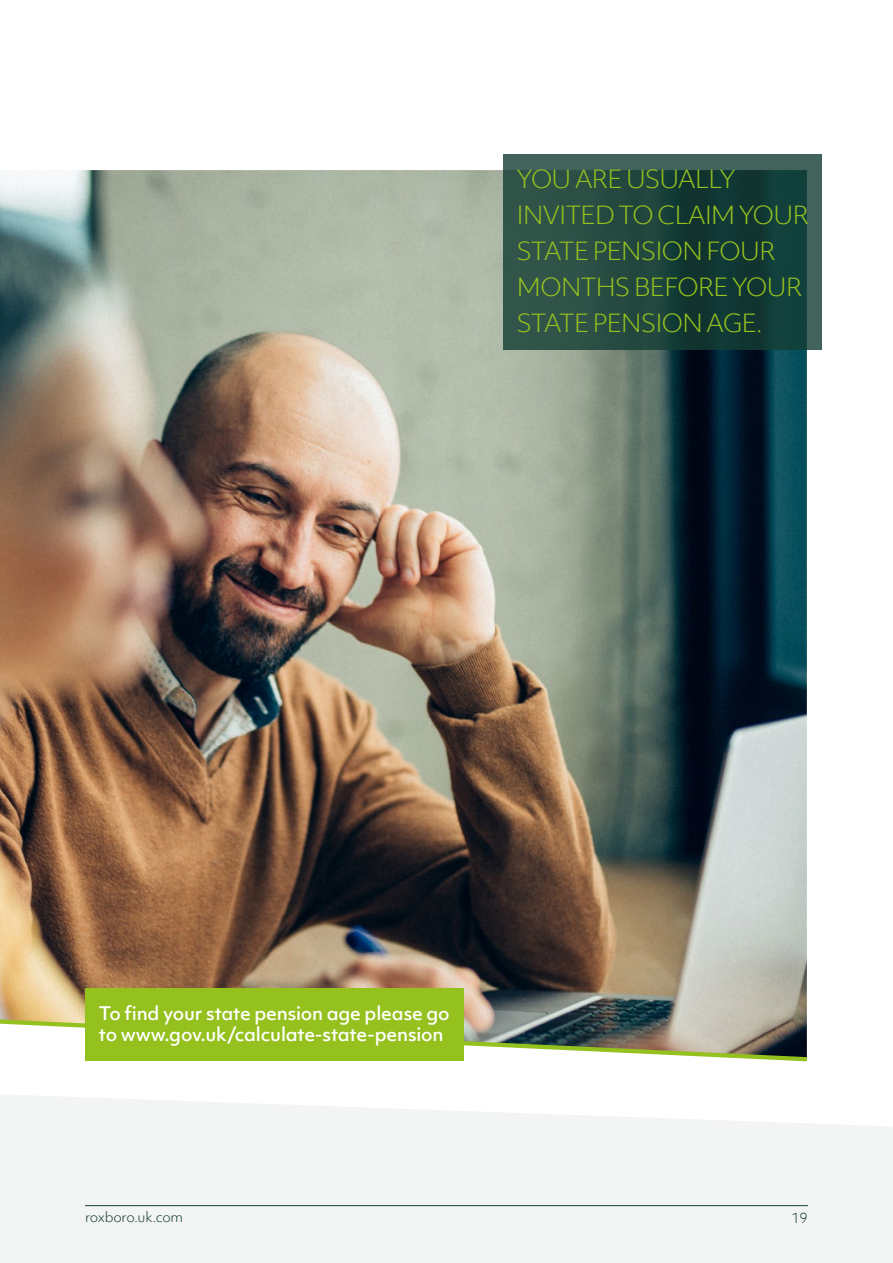
<style>
.page{position:relative;width:893px;height:1263px;background:#fff}
.page>*{position:absolute;margin:0;border:0;box-sizing:border-box;transform-origin:0 0}
.t1{font:300 24px/36px "Objektiv Mk 1";letter-spacing:-.05em;color:#95c11f}
.t2{font:500 18px/21.6px "Objektiv Mk 1";letter-spacing:-.01em;color:#fff}
.t3{font:300 13.5px "Objektiv Mk 1";letter-spacing:-.02em;color:#153e35}
</style>
<div class="page">
<svg style="left:0;top:1095px;width:893px;height:168px;fill:#f3f5f4"></svg>
<hr style="left:85px;top:1205px;width:723px;height:1px;background:#153e35">
<img style="left:0;top:170px;width:807px;height:849px">
<svg style="left:503px;top:154px;width:319px;height:196px;background:#224840"></svg>
<img style="left:0;top:1019px;width:807px;height:42px">
<div style="left:85px;top:988px;width:378px;height:72px;background:#95c11f"></div>
<p class="t1" style="left:517px;top:161px;width:294px">YOU ARE USUALLY<br>INVITED TO CLAIM YOUR<br>STATE PENSION FOUR<br>MONTHS BEFORE YOUR<br>STATE PENSION AGE.</p>
<p class="t2" style="left:99px;top:1002px;width:352px">To find your state pension age please go to www.gov.uk/calculate-state-pension</p>
<p class="t3" style="left:85px;top:1208px;width:100px">roxboro.uk.com</p>
<p class="t3" style="left:791px;top:1208px;width:18px">19</p>
</div>
